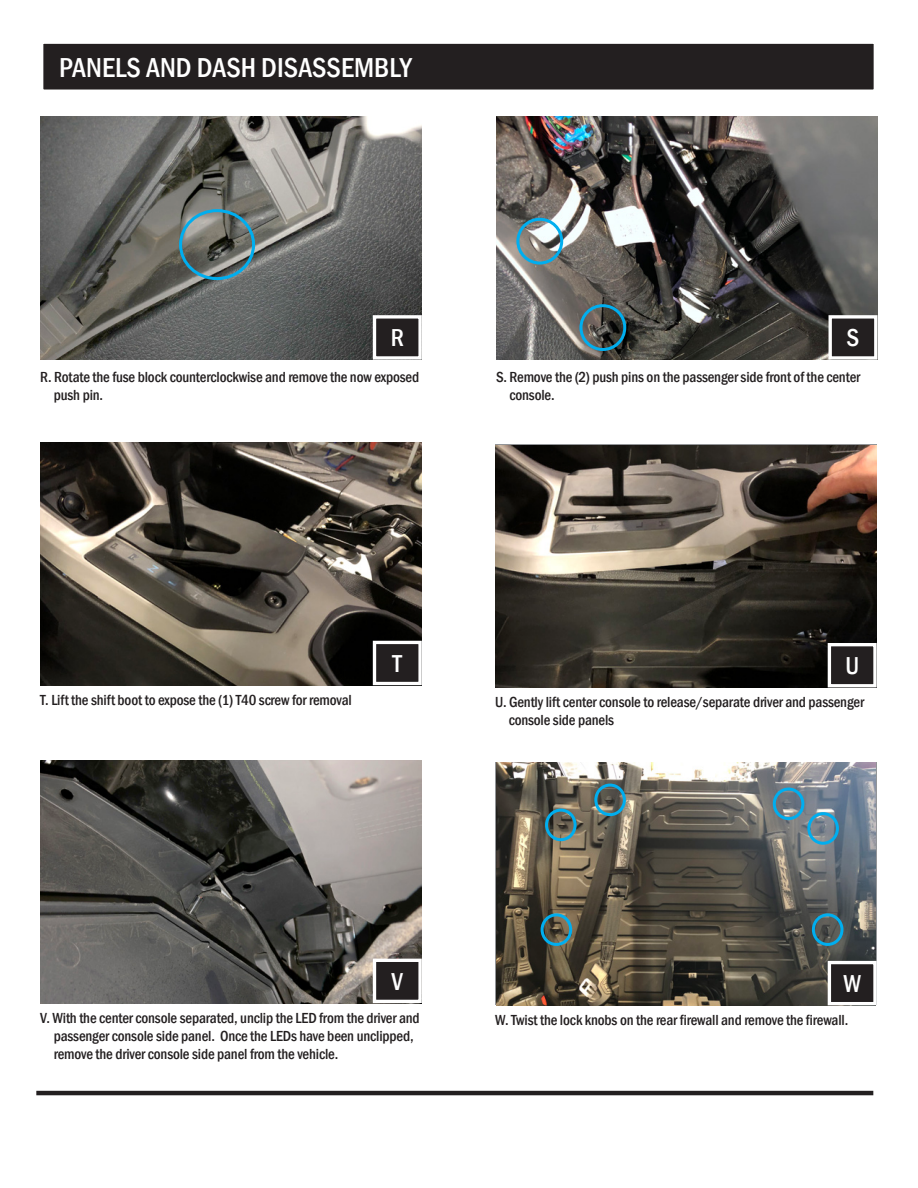
<style>
.page{position:relative;width:918px;height:1188px;background:#fff}
.page>*{position:absolute;margin:0;border:0;box-sizing:border-box;transform-origin:0 0}
.t1{font:500 condensed 28.2px "Franklin Gothic";color:#fff}
.t2{font:500 condensed 25.2px "Franklin Gothic";color:#fff}
.t3{font:500 condensed 15px/18px "Franklin Gothic";letter-spacing:-.01em;color:#231f20}
</style>
<div class="page">
<div style="left:43px;top:43px;width:831px;height:47px;background:#231f20"></div>
<img style="left:495px;top:445px;width:382px;height:242px">
<img style="left:496px;top:762px;width:380px;height:243px">
<img style="left:496px;top:117px;width:382px;height:243px">
<img style="left:40px;top:117px;width:382px;height:243px">
<img style="left:40px;top:442px;width:382px;height:243px">
<img style="left:40px;top:760px;width:382px;height:243px">
<svg style="left:826px;top:641px;width:51px;height:47px"></svg>
<svg style="left:826px;top:959px;width:51px;height:47px"></svg>
<svg style="left:827px;top:314px;width:51px;height:46px"></svg>
<svg style="left:371px;top:314px;width:51px;height:46px"></svg>
<svg style="left:371px;top:639px;width:51px;height:47px"></svg>
<svg style="left:371px;top:957px;width:51px;height:47px"></svg>
<hr style="left:36px;top:1091px;width:837px;height:4px;background:#231f20">
<div style="left:516px;top:218px;width:47px;height:47px;border:3px solid #00aeef;border-radius:50%"></div>
<div style="left:579px;top:304px;width:47px;height:47px;border:3px solid #00aeef;border-radius:50%"></div>
<div style="left:594px;top:784px;width:32px;height:32px;border:3px solid #00aeef;border-radius:50%"></div>
<div style="left:773px;top:788px;width:31px;height:32px;border:3px solid #00aeef;border-radius:50%"></div>
<div style="left:807px;top:812px;width:32px;height:33px;border:3px solid #00aeef;border-radius:50%"></div>
<div style="left:812px;top:913px;width:32px;height:33px;border:3px solid #00aeef;border-radius:50%"></div>
<div style="left:541px;top:913px;width:31px;height:33px;border:3px solid #00aeef;border-radius:50%"></div>
<div style="left:545px;top:809px;width:32px;height:32px;border:3px solid #00aeef;border-radius:50%"></div>
<div style="left:179px;top:209px;width:76px;height:71px;border:3px solid #00aeef;border-radius:50%"></div>
<p class="t1" style="left:59px;top:49px;width:354px">PANELS AND DASH DISASSEMBLY</p>
<p class="t2" style="left:391px;top:321px;width:15px">R</p>
<p class="t2" style="left:847px;top:321px;width:14px">S</p>
<p class="t3" style="left:54px;top:368px;width:367px;text-indent:-14px">R. Rotate the fuse block counterclockwise and remove the now exposed push pin.</p>
<p class="t3" style="left:510px;top:368px;width:352px;text-indent:-14px">S. Remove the (2) push pins on the passenger side front of the center console.</p>
<p class="t3" style="left:40px;top:691px;width:313px">T. Lift the shift boot to expose the (1) T40 screw for removal</p>
<p class="t2" style="left:393px;top:647px;width:11px">T</p>
<p class="t2" style="left:845px;top:649px;width:15px">U</p>
<p class="t3" style="left:509px;top:693px;width:357px;text-indent:-14px">U. Gently lift center console to release/separate driver and passenger console side panels</p>
<p class="t2" style="left:392px;top:965px;width:13px">V</p>
<p class="t3" style="left:54px;top:1009px;width:367px;text-indent:-14px">V. With the center console separated, unclip the LED from the driver and passenger console side panel. Once the LEDs have been unclipped, remove the driver console side panel from the vehicle.</p>
<p class="t2" style="left:843px;top:967px;width:19px">W</p>
<p class="t3" style="left:495px;top:1011px;width:355px">W. Twist the lock knobs on the rear firewall and remove the firewall.</p>
</div>
